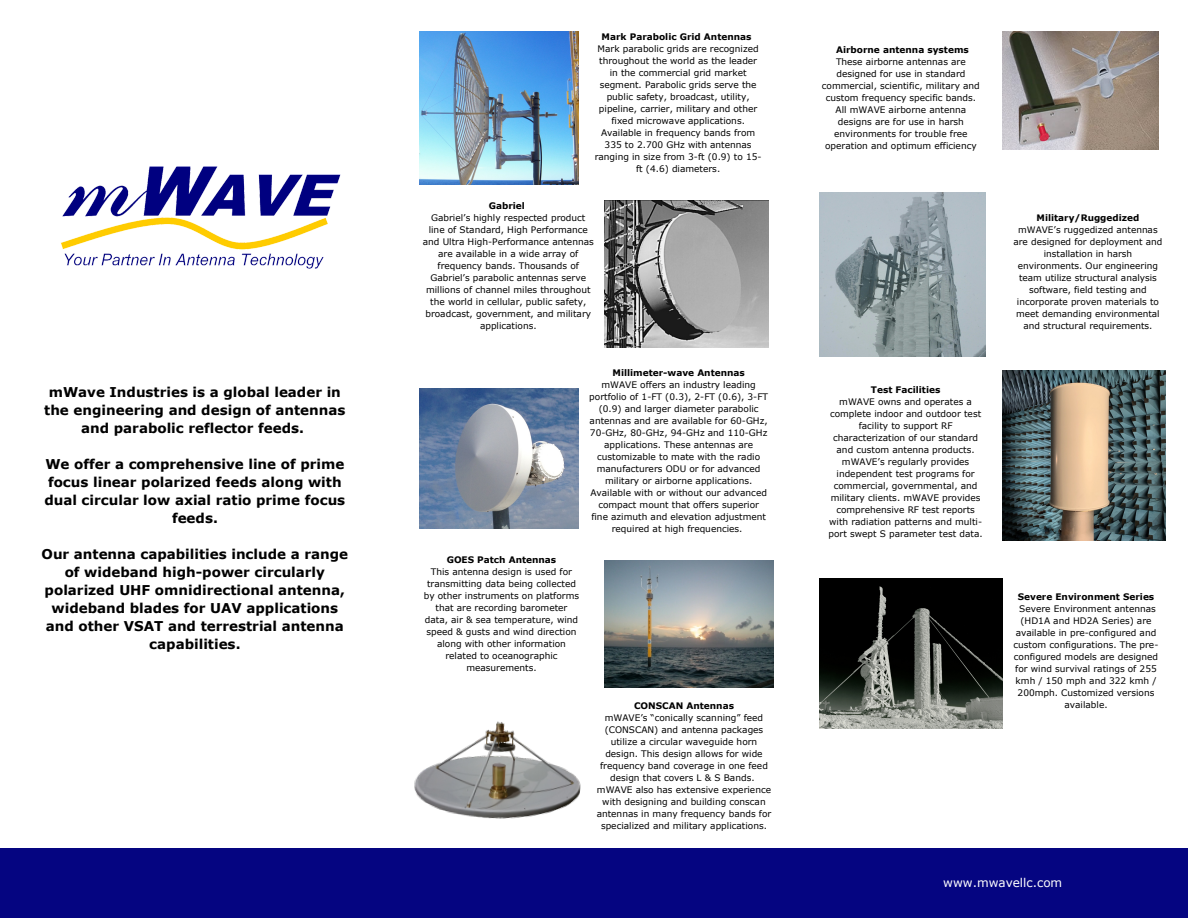
<style>
.page{position:relative;width:1188px;height:918px;background:#fff}
.page>*{position:absolute;margin:0;border:0;box-sizing:border-box;transform-origin:0 0}
.t1{font:700 13.5px/18px "Verdana";color:#000;text-align:center}
.t2{font:12px "Verdana";color:#fff}
.t3{font:9px/12px "Verdana";color:#000;text-align:center}
.t4{font:700 9px "Verdana";color:#000}
</style>
<div class="page">
<img style="left:605px;top:201px;width:164px;height:146px">
<img style="left:420px;top:32px;width:158px;height:153px">
<img style="left:605px;top:560px;width:169px;height:127px">
<img style="left:1003px;top:32px;width:155px;height:118px">
<img style="left:820px;top:192px;width:165px;height:165px">
<img style="left:1003px;top:371px;width:163px;height:170px">
<img style="left:820px;top:578px;width:183px;height:151px">
<img style="left:61px;top:166px;width:280px;height:103px">
<div style="left:0;top:848px;width:1188px;height:70px;background:#050581"></div>
<img style="left:420px;top:388px;width:158px;height:141px">
<img style="left:414px;top:721px;width:167px;height:98px">
<p class="t1" style="left:44px;top:383px;width:303px">mWave Industries is a global leader in the engineering and design of antennas and parabolic reflector feeds.</p>
<p class="t1" style="left:44px;top:455px;width:302px">We offer a comprehensive line of prime focus linear polarized feeds along with dual circular low axial ratio prime focus feeds.</p>
<p class="t1" style="left:42px;top:545px;width:308px">Our antenna capabilities include a range of wideband high-power circularly polarized UHF omnidirectional antenna, wideband blades for UAV applications and other VSAT and terrestrial antenna capabilities.</p>
<p class="t4" style="left:602px;top:31px;width:151px">Mark Parabolic Grid Antennas</p>
<p class="t3" style="left:595px;top:42px;width:168px">Mark parabolic grids are recognized throughout the world as the leader in the commercial grid market segment. Parabolic grids serve the public safety, broadcast, utility, pipeline, carrier, military and other fixed microwave applications.<br>Available in frequency bands from 335 to 2.700 GHz with antennas ranging in size from 3-ft (0.9) to 15- ft (4.6) diameters.</p>
<p class="t4" style="left:489px;top:200px;width:38px">Gabriel</p>
<p class="t3" style="left:423px;top:211px;width:172px">Gabriel’s highly respected product line of Standard, High Performance and Ultra High-Performance antennas are available in a wide array of frequency bands. Thousands of Gabriel’s parabolic antennas serve millions of channel miles throughout the world in cellular, public safety, broadcast, government, and military applications.</p>
<p class="t4" style="left:447px;top:554px;width:111px">GOES Patch Antennas</p>
<p class="t3" style="left:424px;top:566px;width:157px">This antenna design is used for transmitting data being collected by other instruments on platforms that are recording barometer data, air &amp; sea temperature, wind speed &amp; gusts and wind direction along with other information related to oceanographic measurements.</p>
<p class="t4" style="left:612px;top:367px;width:134px">Millimeter-wave Antennas</p>
<p class="t3" style="left:589px;top:378px;width:180px">mWAVE offers an industry leading portfolio of 1-FT (0.3), 2-FT (0.6), 3-FT (0.9) and larger diameter parabolic antennas and are available for 60-GHz, 70-GHz, 80-GHz, 94-GHz and 110-GHz applications. These antennas are customizable to mate with the radio manufacturers ODU or for advanced military or airborne applications.<br>Available with or without our advanced compact mount that offers superior fine azimuth and elevation adjustment required at high frequencies.</p>
<p class="t4" style="left:634px;top:700px;width:101px">CONSCAN Antennas</p>
<p class="t3" style="left:600px;top:712px;width:169px">mWAVE’s “conically scanning” feed (CONSCAN) and antenna packages utilize a circular waveguide horn design. This design allows for wide frequency band coverage in one feed design that covers L &amp; S Bands.</p>
<p class="t3" style="left:597px;top:784px;width:176px">mWAVE also has extensive experience with designing and building conscan antennas in many frequency bands for specialized and military applications.</p>
<p class="t4" style="left:836px;top:44px;width:134px">Airborne antenna systems</p>
<p class="t3" style="left:822px;top:56px;width:159px">These airborne antennas are designed for use in standard commercial, scientific, military and custom frequency specific bands.<br>All mWAVE airborne antenna designs are for use in harsh environments for trouble free operation and optimum efficiency</p>
<p class="t4" style="left:871px;top:384px;width:71px">Test Facilities</p>
<p class="t3" style="left:828px;top:396px;width:156px">mWAVE owns and operates a complete indoor and outdoor test facility to support RF characterization of our standard and custom antenna products. mWAVE’s regularly provides independent test programs for commercial, governmental, and military clients. mWAVE provides comprehensive RF test reports with radiation patterns and multi&shy;port swept S parameter test data.</p>
<p class="t4" style="left:1037px;top:212px;width:104px">Military/Ruggedized</p>
<p class="t3" style="left:1013px;top:224px;width:150px">mWAVE’s ruggedized antennas are designed for deployment and installation in harsh environments. Our engineering team utilize structural analysis software, field testing and incorporate proven materials to meet demanding environmental and structural requirements.</p>
<p class="t4" style="left:1018px;top:591px;width:138px">Severe Environment Series</p>
<p class="t3" style="left:1014px;top:602px;width:146px">Severe Environment antennas (HD1A and HD2A Series) are available in pre-configured and custom configurations. The pre&shy;configured models are designed for wind survival ratings of 255 kmh / 150 mph and 322 kmh /<br>200mph. Customized versions available.</p>
<p class="t2" style="left:943px;top:875px;width:121px">www.mwavellc.com</p>
</div>
